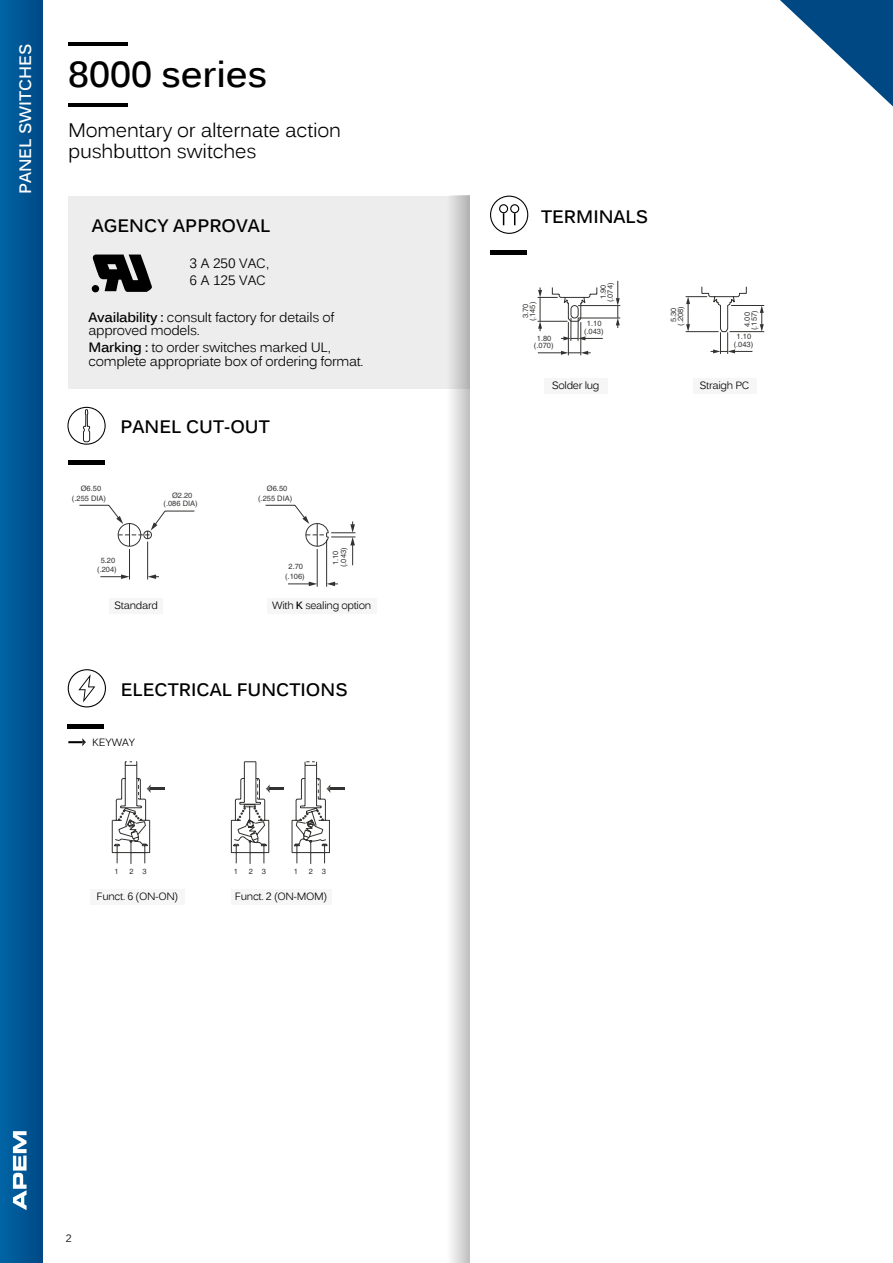
<style>
.page{position:relative;width:893px;height:1263px;background:#fff}
.page>*{position:absolute;margin:0;border:0;box-sizing:border-box;transform-origin:0 0}
.t1{font:700 36px "Kalinga";color:#000}
.t2{font:19.5px/21px "Kalinga";letter-spacing:-.01em;color:#000}
.t3{font:700 18px "Kalinga";color:#000}
.t4{font:700 16.5px "Kalinga";color:#fff}
.t5{font:13.5px/13.2px "Kalinga";letter-spacing:-.02em;color:#000}
.t6{font:13.5px/17.4px "Kalinga";color:#000}
.t7{font:10.5px "Kalinga";letter-spacing:-.03em;color:#000}
.t8{font:7.5px/9.4px "Helvetica";color:#323230;text-align:center}
.s1{font-weight:700}
</style>
<div class="page">
<div style="left:68px;top:196px;width:402px;height:193px;background:#ededed"></div>
<svg style="left:92px;top:255px;width:60px;height:37px"></svg>
<div style="left:92px;top:285px;width:7px;height:7px;background:#000;border-radius:50%"></div>
<hr style="left:68px;top:103px;width:59px;height:3px;background:#000">
<hr style="left:68px;top:43px;width:59px;height:3px;background:#000">
<hr style="left:490px;top:250px;width:36px;height:4px;background:#000">
<svg style="left:490px;top:196px;width:38px;height:38px"></svg>
<svg style="left:537px;top:287px;width:66px;height:69px"></svg>
<hr style="left:578px;top:318px;width:42px;height:1px;background:#323230">
<hr style="left:578px;top:305px;width:42px;height:1px;background:#323230">
<svg style="left:616px;top:281px;width:4px;height:47px"></svg>
<svg style="left:686px;top:287px;width:67px;height:67px"></svg>
<hr style="left:729px;top:331px;width:35px;height:1px;background:#323230">
<hr style="left:731px;top:305px;width:33px;height:1px;background:#323230">
<svg style="left:760px;top:306px;width:4px;height:26px"></svg>
<svg style="left:451px;top:196px;width:19px;height:1067px;background:#d6d6d5"></svg>
<div style="left:109px;top:598px;width:54px;height:16px;background:#f6f6f6"></div>
<div style="left:267px;top:598px;width:110px;height:16px;background:#f6f6f6"></div>
<svg style="left:79px;top:504px;width:116px;height:43px"></svg>
<hr style="left:147px;top:541px;width:1px;height:38px;background:#323230">
<hr style="left:129px;top:549px;width:1px;height:30px;background:#323230">
<svg style="left:148px;top:574px;width:11px;height:5px"></svg>
<svg style="left:100px;top:574px;width:29px;height:5px"></svg>
<svg style="left:265px;top:504px;width:90px;height:61px"></svg>
<hr style="left:326px;top:540px;width:1px;height:47px;background:#323230">
<hr style="left:317px;top:549px;width:1px;height:38px;background:#323230">
<svg style="left:327px;top:582px;width:11px;height:4px"></svg>
<svg style="left:288px;top:582px;width:29px;height:4px"></svg>
<hr style="left:68px;top:460px;width:36px;height:4px;background:#000">
<svg style="left:67px;top:407px;width:39px;height:38px"></svg>
<div style="left:90px;top:889px;width:95px;height:16px;background:#f6f6f6"></div>
<div style="left:231px;top:889px;width:100px;height:16px;background:#f6f6f6"></div>
<svg style="left:112px;top:761px;width:53px;height:103px"></svg>
<svg style="left:230px;top:761px;width:115px;height:103px"></svg>
<svg style="left:68px;top:669px;width:38px;height:38px"></svg>
<hr style="left:68px;top:725px;width:36px;height:4px;background:#000">
<svg style="left:68px;top:738px;width:18px;height:8px"></svg>
<div style="left:544px;top:378px;width:64px;height:16px;background:#f6f6f6"></div>
<div style="left:693px;top:378px;width:63px;height:16px;background:#f6f6f6"></div>
<div style="left:0;top:0;width:42px;height:1263px;background:linear-gradient(to right,#0064a5,#004986)"></div>
<svg style="left:13px;top:1131px;width:14px;height:79px"></svg>
<svg style="left:780px;top:0;width:113px;height:106px"></svg>
<h3 class="t4" style="left:15px;top:194px;width:152px;rotate:-90deg">PANEL SWITCHES</h3>
<h1 class="t1" style="left:68px;top:51px;width:201px">8000 series</h1>
<h2 class="t2" style="left:68px;top:122px;width:275px">Momentary or alternate action pushbutton switches</h2>
<h3 class="t3" style="left:92px;top:214px;width:180px">AGENCY APPROVAL</h3>
<h3 class="t6" style="left:189px;top:256px;width:81px">3 A 250 VAC,<br>6 A 125 VAC</h3>
<h3 class="t5" style="left:88px;top:312px;width:247px"><span class="s1">Availability :</span> consult factory for details of approved models.</h3>
<h3 class="t5" style="left:88px;top:342px;width:277px"><span class="s1">Marking :</span> to order switches marked UL, complete appropriate box of ordering format.</h3>
<h3 class="t3" style="left:120px;top:414px;width:151px">PANEL CUT-OUT</h3>
<p class="t8" style="left:81px;top:484px;width:22px">Ø6.50</p>
<p class="t8" style="left:72px;top:493px;width:36px">(.255 DIA)</p>
<p class="t8" style="left:172px;top:491px;width:22px">Ø2.20</p>
<p class="t8" style="left:164px;top:499px;width:36px">(.086 DIA)</p>
<p class="t8" style="left:267px;top:484px;width:22px">Ø6.50</p>
<p class="t8" style="left:258px;top:493px;width:36px">(.255 DIA)</p>
<p class="t8" style="left:101px;top:556px;width:16px">5.20</p>
<p class="t8" style="left:97px;top:565px;width:21px">(.204)</p>
<p class="t8" style="left:285px;top:562px;width:21px">2.70 (.106)</p>
<p class="t8" style="left:339px;top:567px;width:21px;rotate:-90deg">(.043)</p>
<p class="t8" style="left:331px;top:565px;width:16px;rotate:-90deg">1.10</p>
<h3 class="t7" style="left:114px;top:598px;width:45px">Standard</h3>
<h3 class="t7" style="left:272px;top:598px;width:101px">With <span class="s1">K</span> sealing option</h3>
<h3 class="t3" style="left:121px;top:677px;width:228px">ELECTRICAL FUNCTIONS</h3>
<h3 class="t7" style="left:92px;top:736px;width:44px">KEYWAY</h3>
<p class="t8" style="left:115px;top:866px;width:6px">1</p>
<p class="t8" style="left:129px;top:866px;width:19px">2 3</p>
<p class="t8" style="left:131px;top:866px;width:6px">1</p>
<p class="t8" style="left:146px;top:866px;width:19px">2 3</p>
<p class="t8" style="left:233px;top:866px;width:7px">21</p>
<p class="t8" style="left:246px;top:866px;width:9px">23</p>
<p class="t8" style="left:262px;top:866px;width:6px">3</p>
<p class="t8" style="left:293px;top:866px;width:35px">12 32 3</p>
<h3 class="t7" style="left:97px;top:889px;width:83px">Funct. 6 (ON-ON)</h3>
<h3 class="t7" style="left:235px;top:889px;width:94px">Funct. 2 (ON-MOM)</h3>
<h3 class="t7" style="left:66px;top:1231px;width:7px">2</h3>
<h3 class="t3" style="left:541px;top:205px;width:109px">TERMINALS</h3>
<p class="t8" style="left:528px;top:321px;width:21px;rotate:-90deg">(.145)</p>
<p class="t8" style="left:521px;top:318px;width:16px;rotate:-90deg">3.70</p>
<p class="t8" style="left:537px;top:334px;width:16px">1.80</p>
<p class="t8" style="left:534px;top:341px;width:21px">(.070)</p>
<p class="t8" style="left:606px;top:302px;width:21px;rotate:-90deg">(.074)</p>
<p class="t8" style="left:599px;top:299px;width:16px;rotate:-90deg">1.90</p>
<p class="t8" style="left:587px;top:319px;width:16px">1.10</p>
<p class="t8" style="left:584px;top:327px;width:21px">(.043)</p>
<p class="t8" style="left:676px;top:326px;width:21px;rotate:-90deg">(.208)</p>
<p class="t8" style="left:750px;top:330px;width:21px;rotate:-90deg">(.157)</p>
<p class="t8" style="left:669px;top:322px;width:16px;rotate:-90deg">5.30</p>
<p class="t8" style="left:743px;top:327px;width:16px;rotate:-90deg">4.00</p>
<p class="t8" style="left:734px;top:340px;width:21px">(.043)</p>
<p class="t8" style="left:737px;top:332px;width:16px">1.10</p>
<h3 class="t7" style="left:552px;top:378px;width:49px">Solder lug</h3>
<h3 class="t7" style="left:699px;top:378px;width:51px">Straigh PC</h3>
</div>
